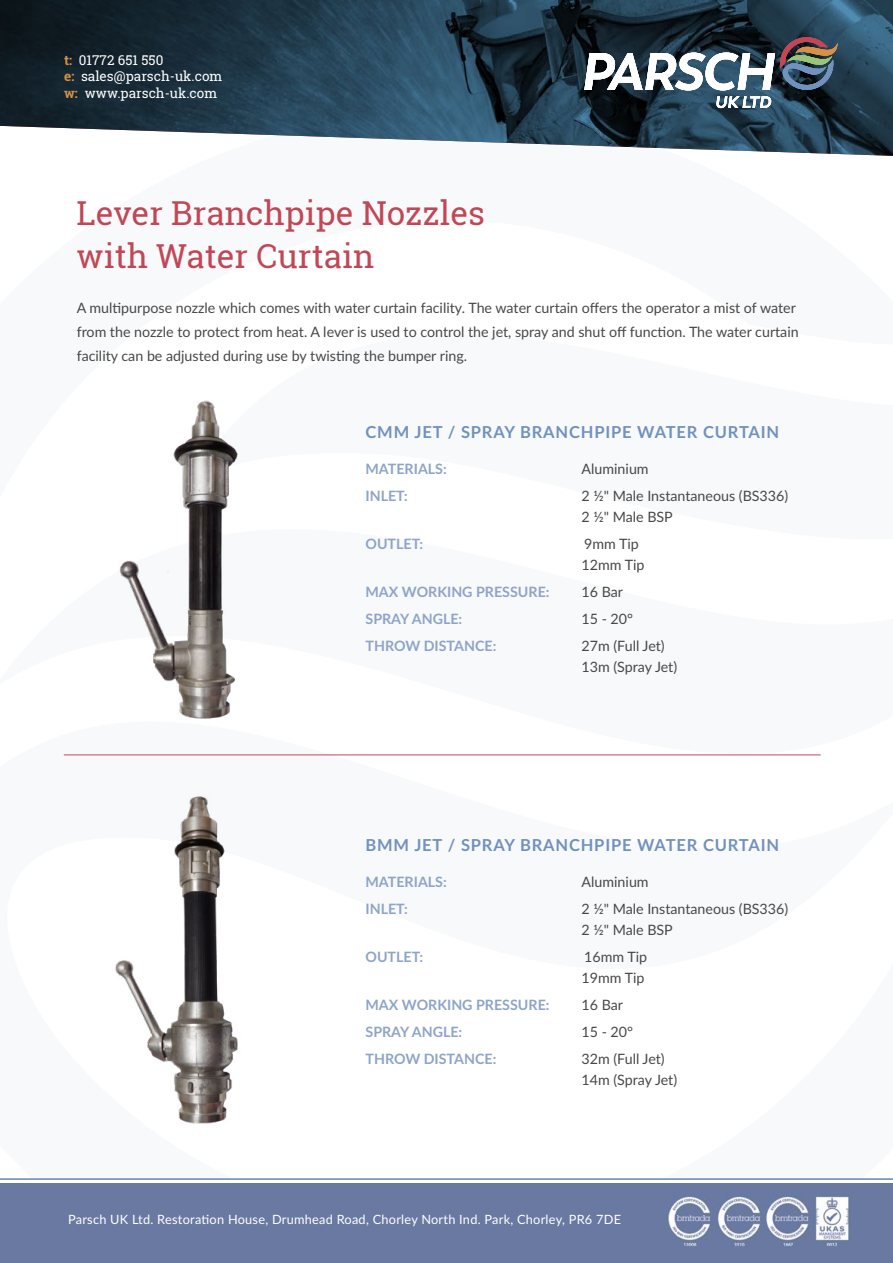
<style>
.page{position:relative;width:893px;height:1263px;background:#fff}
.page>*{position:absolute;margin:0;border:0;box-sizing:border-box;transform-origin:0 0}
.t1{font:33px/43.5px "Roboto Slab";color:#c14757}
.t2{font:700 16.5px "Lato";letter-spacing:.05em;color:#7192bd}
.t3{font:14.25px/21px "Lato";color:#484848}
.t4{font:700 14.25px "Lato";color:#8ea4c8}
.t5{font:13.5px/16.5px "Roboto Slab";color:#fff}
.t6{font:12.75px "Lato";letter-spacing:.02em;color:#fff}
.s1{font-weight:700;color:#d89047}
</style>
<div class="page">
<svg style="left:0;top:1178px;width:893px;height:2px;background:#8da2c0"></svg>
<img style="left:0;top:0;width:893px;height:156px">
<svg style="left:584px;top:34px;width:254px;height:74px"></svg>
<img style="left:0;top:1183px;width:893px;height:80px">
<hr style="left:64px;top:754px;width:757px;height:1px;background:#c14757">
<img style="left:115px;top:794px;width:123px;height:330px">
<img style="left:119px;top:400px;width:119px;height:319px">
<p class="t5" style="left:64px;top:51px;width:160px"><span class="s1">t:</span> 01772 651 550<br><span class="s1">e:</span> sales@parsch-uk.com <span class="s1">w:</span> www.parsch-uk.com</p>
<h1 class="t1" style="left:77px;top:191px;width:410px">Lever Branchpipe Nozzles with Water Curtain</h1>
<p class="t3" style="left:77px;top:296px;width:724px;line-height:24px">A multipurpose nozzle which comes with water curtain facility. The water curtain offers the operator a mist of water from the nozzle to protect from heat. A lever is used to control the jet, spray and shut off function. The water curtain facility can be adjusted during use by twisting the bumper ring.</p>
<p class="t2" style="left:365px;top:420px;width:415px">CMM JET / SPRAY BRANCHPIPE WATER CURTAIN</p>
<p class="t4" style="left:365px;top:458px;width:83px">MATERIALS:</p>
<p class="t3" style="left:581px;top:458px;width:69px">Aluminium</p>
<p class="t4" style="left:365px;top:485px;width:44px">INLET:</p>
<p class="t3" style="left:581px;top:485px;width:208px">2 ½" Male Instantaneous (BS336)<br>2 ½" Male BSP</p>
<p class="t4" style="left:365px;top:533px;width:59px">OUTLET:</p>
<p class="t3" style="left:581px;top:533px;width:64px">9mm Tip<br>12mm Tip</p>
<p class="t4" style="left:365px;top:581px;width:185px">MAX WORKING PRESSURE:</p>
<p class="t3" style="left:581px;top:581px;width:43px">16 Bar</p>
<p class="t4" style="left:365px;top:608px;width:98px">SPRAY ANGLE:</p>
<p class="t3" style="left:581px;top:608px;width:53px">15 - 20°</p>
<p class="t4" style="left:365px;top:635px;width:132px">THROW DISTANCE:</p>
<p class="t3" style="left:581px;top:635px;width:97px">27m (Full Jet)<br>13m (Spray Jet)</p>
<p class="t2" style="left:365px;top:833px;width:415px">BMM JET / SPRAY BRANCHPIPE WATER CURTAIN</p>
<p class="t4" style="left:365px;top:871px;width:83px">MATERIALS:</p>
<p class="t3" style="left:581px;top:870px;width:69px">Aluminium</p>
<p class="t4" style="left:365px;top:898px;width:44px">INLET:</p>
<p class="t3" style="left:581px;top:897px;width:208px">2 ½" Male Instantaneous (BS336)<br>2 ½" Male BSP</p>
<p class="t4" style="left:365px;top:946px;width:59px">OUTLET:</p>
<p class="t3" style="left:581px;top:945px;width:67px">16mm Tip<br>19mm Tip</p>
<p class="t4" style="left:365px;top:994px;width:185px">MAX WORKING PRESSURE:</p>
<p class="t3" style="left:581px;top:993px;width:43px">16 Bar</p>
<p class="t4" style="left:365px;top:1021px;width:98px">SPRAY ANGLE:</p>
<p class="t3" style="left:581px;top:1020px;width:53px">15 - 20°</p>
<p class="t4" style="left:365px;top:1048px;width:132px">THROW DISTANCE:</p>
<p class="t3" style="left:581px;top:1047px;width:97px">32m (Full Jet)<br>14m (Spray Jet)</p>
<p class="t6" style="left:68px;top:1210px;width:554px">Parsch UK Ltd. Restoration House, Drumhead Road, Chorley North Ind. Park, Chorley, PR6 7DE</p>
</div>
